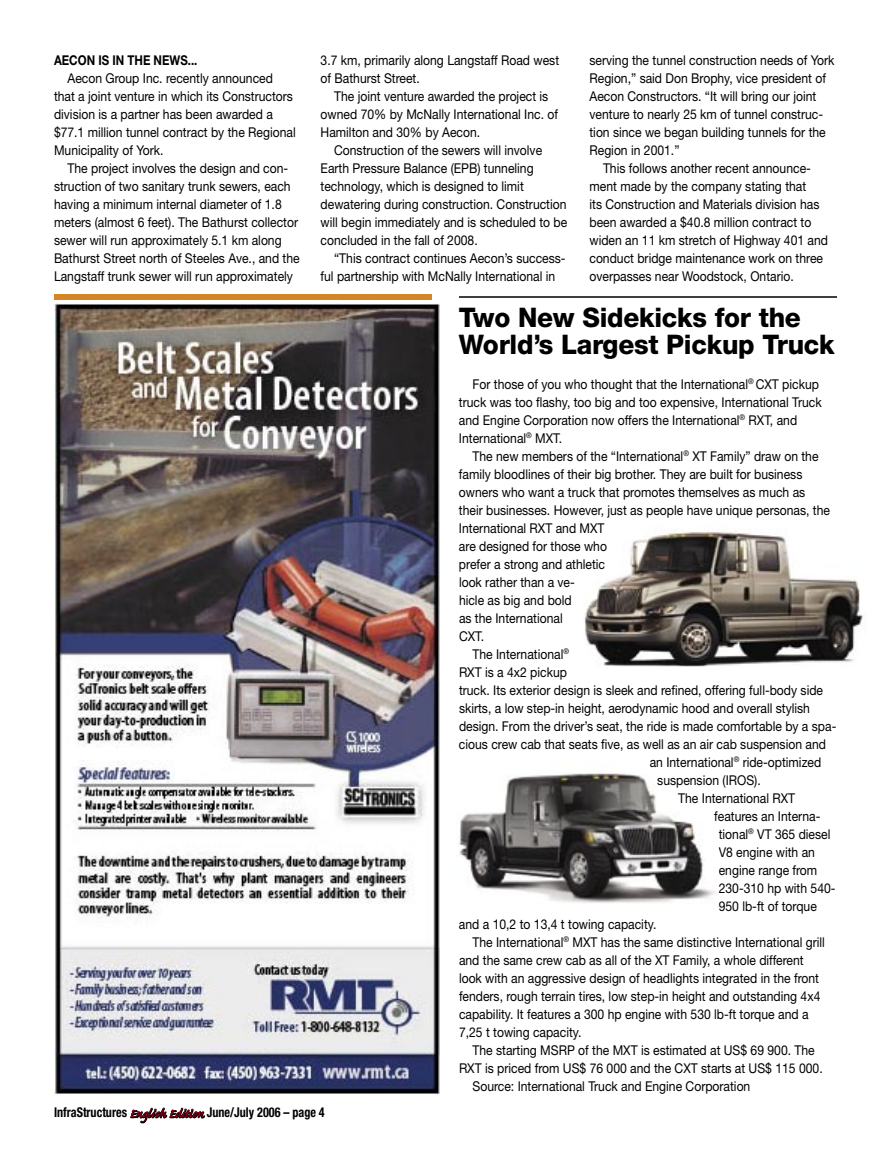
<style>
.page{position:relative;width:891px;height:1161px;background:#fff}
.page>*{position:absolute;margin:0;border:0;box-sizing:border-box;transform-origin:0 0}
.t1{font:800 27px/27px "Helvetica Neue";letter-spacing:-.01em;color:#000}
.t2{font:13.5px/18px "Helvetica Neue";color:#000;scale:.9 1}
.t3{font:700 condensed 13.5px "Helvetica Neue";color:#000;scale:.9 1}
.t4{font:700 13.5px "Helvetica Neue";color:#000;scale:.85 1}
.s1{font-family:"Caflisch Script Pro";font-weight:400;font-stretch:normal;font-size:15px;color:#af0025}
</style>
<div class="page">
<svg style="left:130px;top:1107px;width:75px;height:17px"></svg>
<div style="left:54px;top:294px;width:378px;height:6px;background:#d48625"></div>
<hr style="left:459px;top:296px;width:378px;height:2px;background:#000">
<img style="left:584px;top:531px;width:279px;height:135px">
<img style="left:459px;top:772px;width:257px;height:131px">
<img style="left:54px;top:304px;width:386px;height:790px">
<p class="t4" style="left:54px;top:51px;width:170px">AECON IS IN THE NEWS...</p>
<p class="t2" style="left:54px;top:69px;width:270px;text-indent:14px">Aecon Group Inc. recently announced that a joint venture in which its Constructors division is a partner has been awarded a $77.1 million tunnel contract by the Regional Municipality of York.</p>
<p class="t2" style="left:54px;top:159px;width:275px;text-indent:14px">The project involves the design and con&shy;struction of two sanitary trunk sewers, each having a minimum internal diameter of 1.8 meters (almost 6 feet). The Bathurst collector sewer will run approximately 5.1 km along Bathurst Street north of Steeles Ave., and the Langstaff trunk sewer will run approximately</p>
<p class="t2" style="left:321px;top:51px;width:267px">3.7 km, primarily along Langstaff Road west of Bathurst Street.</p>
<p class="t2" style="left:321px;top:87px;width:265px;text-indent:14px">The joint venture awarded the project is owned 70% by McNally International Inc. of<br>Hamilton and 30% by Aecon.</p>
<p class="t2" style="left:321px;top:141px;width:276px;text-indent:14px">Construction of the sewers will involve Earth Pressure Balance (EPB) tunneling technology, which is designed to limit dewatering during construction. Construction will begin immediately and is scheduled to be concluded in the fall of 2008.</p>
<p class="t2" style="left:321px;top:249px;width:274px;text-indent:14px">“This contract continues Aecon’s success&shy;ful partnership with McNally International in</p>
<p class="t2" style="left:590px;top:51px;width:274px">serving the tunnel construction needs of York</p>
<p class="t2" style="left:590px;top:69px;width:264px">Region,” said Don Brophy, vice president of</p>
<p class="t2" style="left:590px;top:87px;width:254px">Aecon Constructors. “It will bring our joint</p>
<p class="t2" style="left:590px;top:105px;width:261px">venture to nearly 25 km of tunnel construc-</p>
<p class="t2" style="left:590px;top:123px;width:264px">tion since we began building tunnels for the</p>
<p class="t2" style="left:590px;top:141px;width:102px">Region in 2001.”</p>
<p class="t2" style="left:603px;top:159px;width:233px">This follows another recent announce-</p>
<p class="t2" style="left:590px;top:177px;width:242px">ment made by the company stating that</p>
<p class="t2" style="left:590px;top:195px;width:257px">its Construction and Materials division has</p>
<p class="t2" style="left:590px;top:213px;width:248px">been awarded a $40.8 million contract to</p>
<p class="t2" style="left:590px;top:231px;width:267px">widen an 11 km stretch of Highway 401 and</p>
<p class="t2" style="left:590px;top:249px;width:261px">conduct bridge maintenance work on three</p>
<p class="t2" style="left:590px;top:267px;width:229px">overpasses near Woodstock, Ontario.</p>
<h1 class="t1" style="left:459px;top:304px;width:377px">Two New Sidekicks for the<br>World’s Largest Pickup Truck</h1>
<p class="t2" style="left:459px;top:375px;width:405px;text-indent:14px">For those of you who thought that the International<sup>®</sup> CXT pickup truck was too flashy, too big and too expensive, International Truck and Engine Corporation now offers the International<sup>®</sup> RXT, and International<sup>®</sup> MXT.</p>
<p class="t2" style="left:472px;top:447px;width:386px">The new members of the “International<sup>®</sup> XT Family” draw on the</p>
<p class="t2" style="left:459px;top:465px;width:383px">family bloodlines of their big brother. They are built for business</p>
<p class="t2" style="left:459px;top:483px;width:386px">owners who want a truck that promotes themselves as much as</p>
<p class="t2" style="left:459px;top:501px;width:414px">their businesses. However, just as people have unique personas, the</p>
<p class="t2" style="left:459px;top:519px;width:163px">International RXT and MXT</p>
<p class="t2" style="left:459px;top:537px;width:166px">are designed for those who</p>
<p class="t2" style="left:459px;top:555px;width:164px">prefer a strong and athletic</p>
<p class="t2" style="left:459px;top:573px;width:130px">look rather than a ve-</p>
<p class="t2" style="left:459px;top:591px;width:127px">hicle as big and bold</p>
<p class="t2" style="left:459px;top:609px;width:117px">as the International</p>
<p class="t2" style="left:459px;top:627px;width:29px">CXT.</p>
<p class="t2" style="left:472px;top:645px;width:109px">The International<sup>®</sup></p>
<p class="t2" style="left:459px;top:663px;width:122px">RXT is a 4x2 pickup</p>
<p class="t2" style="left:459px;top:681px;width:406px">truck. Its exterior design is sleek and refined, offering full-body side</p>
<p class="t2" style="left:459px;top:699px;width:392px">skirts, a low step-in height, aerodynamic hood and overall stylish</p>
<p class="t2" style="left:459px;top:717px;width:421px">design. From the driver’s seat, the ride is made comfortable by a spa-</p>
<p class="t2" style="left:459px;top:735px;width:409px">cious crew cab that seats five, as well as an air cab suspension and</p>
<p class="t2" style="left:650px;top:753px;width:192px">an International<sup>®</sup> ride-optimized</p>
<p class="t2" style="left:657px;top:771px;width:117px">suspension (IROS).</p>
<p class="t2" style="left:678px;top:789px;width:132px">The International RXT</p>
<p class="t2" style="left:714px;top:807px;width:120px">features an Interna-</p>
<p class="t2" style="left:719px;top:825px;width:126px">tional<sup>®</sup> VT 365 diesel</p>
<p class="t2" style="left:719px;top:843px;width:109px">V8 engine with an</p>
<p class="t2" style="left:719px;top:861px;width:111px">engine range from</p>
<p class="t2" style="left:719px;top:879px;width:131px">230-310 hp with 540-</p>
<p class="t2" style="left:719px;top:897px;width:111px">950 lb-ft of torque</p>
<p class="t2" style="left:459px;top:915px;width:221px">and a 10,2 to 13,4 t towing capacity.</p>
<p class="t2" style="left:472px;top:933px;width:393px">The International<sup>®</sup> MXT has the same distinctive International grill</p>
<p class="t2" style="left:459px;top:951px;width:385px">and the same crew cab as all of the XT Family, a whole different</p>
<p class="t2" style="left:459px;top:969px;width:402px">look with an aggressive design of headlights integrated in the front</p>
<p class="t2" style="left:459px;top:987px;width:403px">fenders, rough terrain tires, low step-in height and outstanding 4x4</p>
<p class="t2" style="left:459px;top:1005px;width:390px">capability. It features a 300 hp engine with 530 lb-ft torque and a</p>
<p class="t2" style="left:459px;top:1023px;width:138px">7,25 t towing capacity.</p>
<p class="t2" style="left:472px;top:1041px;width:382px">The starting MSRP of the MXT is estimated at US$ 69 900. The</p>
<p class="t2" style="left:459px;top:1059px;width:406px">RXT is priced from US$ 76 000 and the CXT starts at US$ 115 000.</p>
<p class="t2" style="left:472px;top:1077px;width:310px">Source: International Truck and Engine Corporation</p>
<p class="t3" style="left:54px;top:1105px;width:302px">InfraStructures <span class="s1">English Edition</span> June/July 2006 – page 4</p>
</div>
